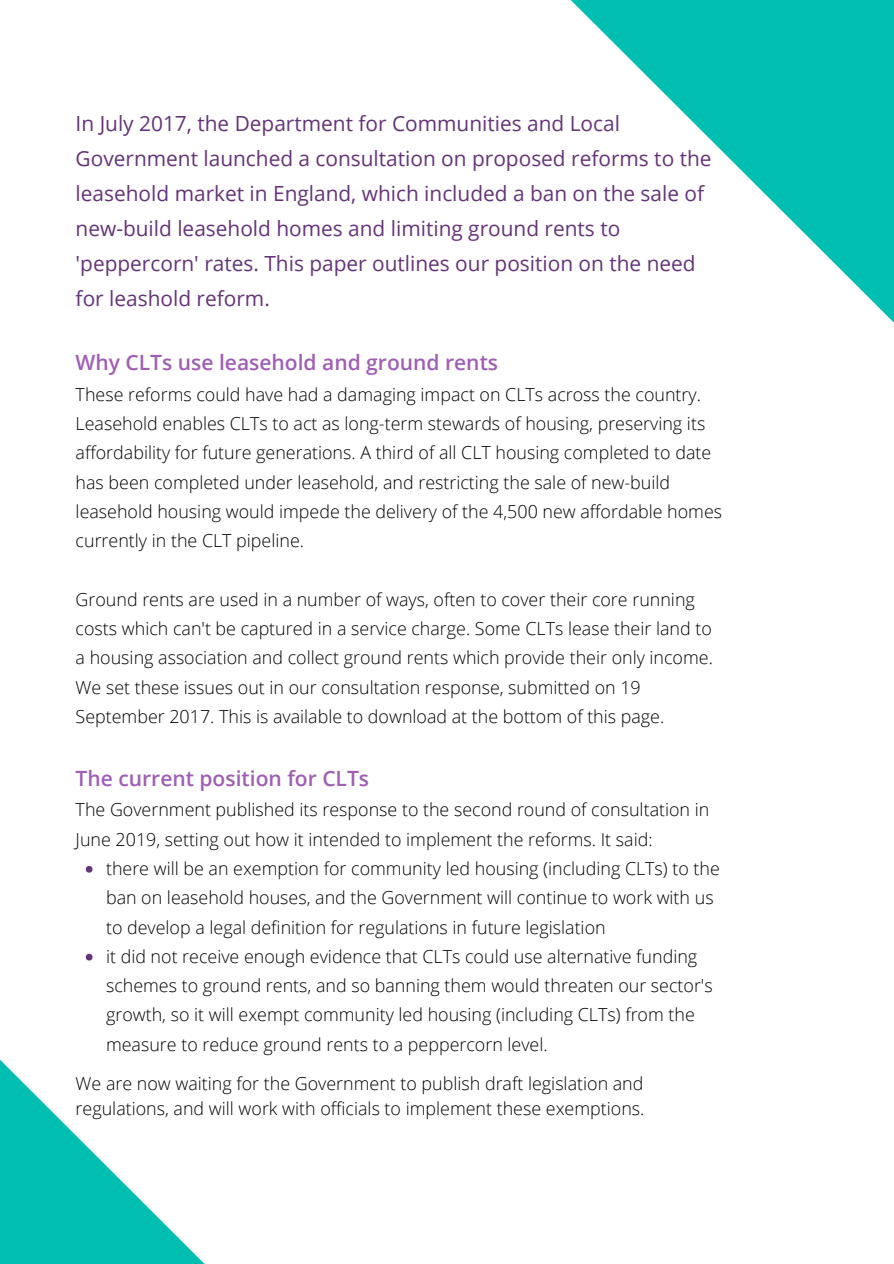
<style>
.page{position:relative;width:894px;height:1264px;background:#fff}
.page>*{position:absolute;margin:0;border:0;box-sizing:border-box;transform-origin:0 0}
.t1{font:600 21px "Open Sans";color:#a05eb5}
.t2{font:20.85px/35px "Open Sans";color:#653379}
.t3{font:300 17.85px/29.2px "Open Sans";color:#000}
</style>
<div class="page">
<svg style="left:570px;top:0;width:323px;height:322px"></svg>
<svg style="left:0;top:867px;width:204px;height:396px"></svg>
<svg style="left:86px;top:865px;width:6px;height:7px"></svg>
<svg style="left:86px;top:953px;width:6px;height:7px"></svg>
<p class="t2" style="left:76px;top:106px;width:637px">In July 2017, the Department for Communities and Local Government launched a consultation on proposed reforms to the leasehold market in England, which included a ban on the sale of new-build leasehold homes and limiting ground rents to 'peppercorn' rates. This paper outlines our position on the need for leashold reform.</p>
<p class="t1" style="left:76px;top:348px;width:424px">Why CLTs use leasehold and ground rents</p>
<p class="t3" style="left:76px;top:379px;width:626px">These reforms could have had a damaging impact on CLTs across the country.</p>
<p class="t3" style="left:76px;top:408px;width:648px">Leasehold enables CLTs to act as long-term stewards of housing, preserving its affordability for future generations. A third of all CLT housing completed to date has been completed under leasehold, and restricting the sale of new-build leasehold housing would impede the delivery of the 4,500 new affordable homes currently in the CLT pipeline.</p>
<p class="t3" style="left:76px;top:584px;width:638px">Ground rents are used in a number of ways, often to cover their core running costs which can't be captured in a service charge. Some CLTs lease their land to a housing association and collect ground rents which provide their only income.</p>
<p class="t3" style="left:76px;top:672px;width:590px">We set these issues out in our consultation response, submitted on 19<br>September 2017. This is available to download at the bottom of this page.</p>
<p class="t1" style="left:76px;top:763px;width:295px">The current position for CLTs</p>
<p class="t3" style="left:76px;top:794px;width:635px">The Government published its response to the second round of consultation in<br>June 2019, setting out how it intended to implement the reforms. It said:</p>
<p class="t3" style="left:106px;top:853px;width:615px">there will be an exemption for community led housing (including CLTs) to the ban on leasehold houses, and the Government will continue to work with us to develop a legal definition for regulations in future legislation</p>
<p class="t3" style="left:106px;top:941px;width:608px">it did not receive enough evidence that CLTs could use alternative funding schemes to ground rents, and so banning them would threaten our sector's growth, so it will exempt community led housing (including CLTs) from the measure to reduce ground rents to a peppercorn level.</p>
<p class="t3" style="left:76px;top:1070px;width:570px;line-height:24.8px">We are now waiting for the Government to publish draft legislation and regulations, and will work with officials to implement these exemptions.</p>
</div>
